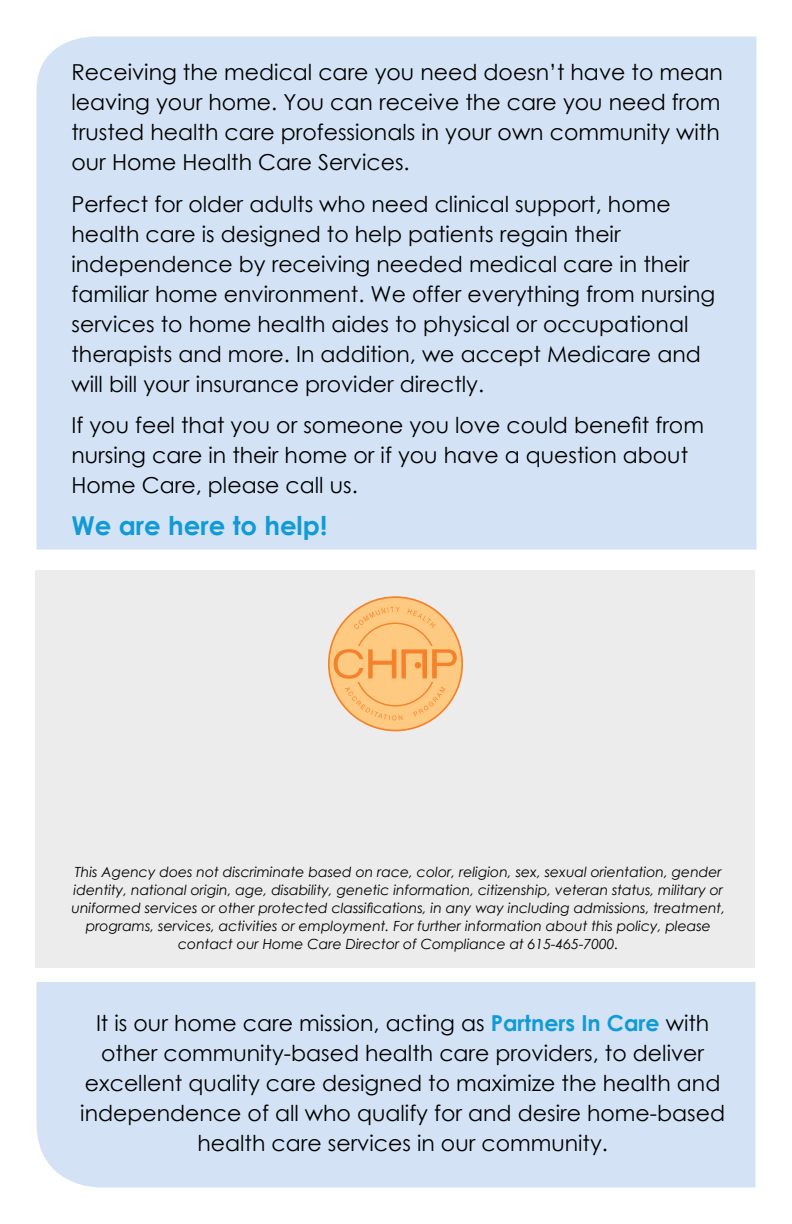
<style>
.page{position:relative;width:792px;height:1224px;background:#fff}
.page>*{position:absolute;margin:0;border:0;box-sizing:border-box;transform-origin:0 0}
.t1{font:700 26px "Century Gothic";color:#109ad6}
.t2{font:22px/30px "Century Gothic";color:#000}
.t3{font:italic 14px/18px "Century Gothic";color:#000;text-align:center}
.s1{font-weight:700;color:#109ad6}
</style>
<div class="page">
<div style="left:36px;top:37px;width:720px;height:513px;background:#d3e3f5"></div>
<div style="left:36px;top:570px;width:720px;height:398px;background:#edecec"></div>
<div style="left:36px;top:982px;width:720px;height:205px;background:#d3e3f5"></div>
<div style="left:329px;top:597px;width:133px;height:134px;background:#fec980;border-radius:50%"></div>
<svg style="left:345px;top:688px;width:57px;height:32px"></svg>
<svg style="left:413px;top:687px;width:33px;height:30px"></svg>
<svg style="left:354px;top:607px;width:46px;height:22px"></svg>
<svg style="left:407px;top:609px;width:29px;height:19px"></svg>
<svg style="left:334px;top:649px;width:123px;height:30px"></svg>
<p class="t2" style="left:72px;top:57px;width:653px">Receiving the medical care you need doesn’t have to mean leaving your home. You can receive the care you need from trusted health care professionals in your own community with our Home Health Care Services.</p>
<p class="t2" style="left:72px;top:188px;width:645px">Perfect for older adults who need clinical support, home health care is designed to help patients regain their independence by receiving needed medical care in their familiar home environment. We offer everything from nursing services to home health aides to physical or occupational therapists and more. In addition, we accept Medicare and will bill your insurance provider directly.</p>
<p class="t2" style="left:72px;top:410px;width:634px">If you feel that you or someone you love could benefit from nursing care in their home or if you have a question about<br>Home Care, please call us.</p>
<p class="t1" style="left:72px;top:505px;width:257px">We are here to help!</p>
<p class="t3" style="left:72px;top:863px;width:655px">This Agency does not discriminate based on race, color, religion, sex, sexual orientation, gender identity, national origin, age, disability, genetic information, citizenship, veteran status, military or uniformed services or other protected classifications, in any way including admissions, treatment, programs, services, activities or employment. For further information about this policy, please contact our Home Care Director of Compliance at 615-465-7000.</p>
<p class="t2" style="left:80px;top:1008px;width:646px;text-align:center">It is our home care mission, acting as <span class="s1">Partners In Care</span> with other community-based health care providers, to deliver excellent quality care designed to maximize the health and independence of all who qualify for and desire home-based health care services in our community.</p>
</div>
